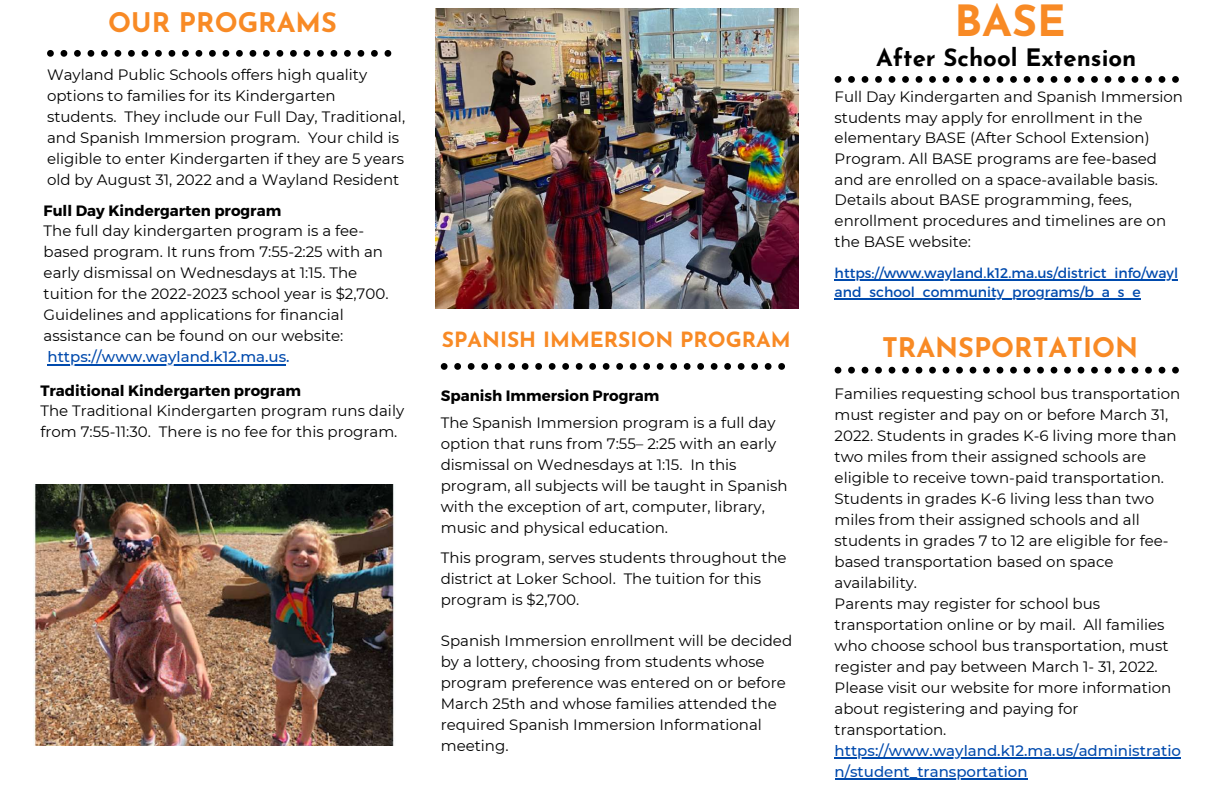
<style>
.page{position:relative;width:1224px;height:792px;background:#fff}
.page>*{position:absolute;margin:0;border:0;box-sizing:border-box;transform-origin:0 0}
.t1{font:700 43px "Josefin Sans";color:#f88a25}
.t2{font:700 27px "Josefin Sans";color:#f88a25}
.t3{font:700 24px "Josefin Sans";color:#000}
.t4{font:700 21px "Josefin Sans";color:#f88a25}
.t5{font:15px/21px "Montserrat";color:#000}
.t6{font:500 15px/21px "Montserrat";color:#004aad}
.t7{font:700 15px "Montserrat";color:#000}
.t8{font:14px/19.3px "Montserrat";color:#004aad}
</style>
<div class="page">
<svg style="left:47px;top:50px;width:344px;height:7px"></svg>
<img style="left:34px;top:484px;width:361px;height:261px">
<img style="left:436px;top:9px;width:362px;height:300px">
<svg style="left:441px;top:363px;width:344px;height:7px"></svg>
<svg style="left:835px;top:76px;width:344px;height:7px"></svg>
<svg style="left:835px;top:367px;width:344px;height:7px"></svg>
<hr style="left:48px;top:364px;width:238px;height:1px;background:#004aad">
<hr style="left:835px;top:279px;width:343px;height:2px;background:#004aad">
<hr style="left:835px;top:299px;width:306px;height:1px;background:#004aad">
<hr style="left:835px;top:757px;width:346px;height:2px;background:#004aad">
<hr style="left:835px;top:778px;width:193px;height:2px;background:#004aad">
<h2 class="t2" style="left:108px;top:11px;width:230px">OUR PROGRAMS</h2>
<p class="t5" style="left:47px;top:64px;width:360px">Wayland Public Schools offers high quality options to families for its Kindergarten students. They include our Full Day, Traditional, and Spanish Immersion program. Your child is eligible to enter Kindergarten if they are 5 years old by August 31, 2022 and a Wayland Resident</p>
<p class="t7" style="left:44px;top:201px;width:239px">Full Day Kindergarten program</p>
<p class="t5" style="left:44px;top:221px;width:346px">The full day kindergarten program is a fee&shy;based program. It runs from 7:55-2:25 with an early dismissal on Wednesdays at 1:15. The tuition for the 2022-2023 school year is $2,700.<br>Guidelines and applications for financial assistance can be found on our website:</p>
<p class="t6" style="left:48px;top:347px;width:244px">https://www.wayland.k12.ma.us.</p>
<p class="t7" style="left:40px;top:381px;width:262px">Traditional Kindergarten program</p>
<p class="t5" style="left:40px;top:401px;width:365px">The Traditional Kindergarten program runs daily from 7:55-11:30. There is no fee for this program.</p>
<h3 class="t4" style="left:442px;top:332px;width:350px">SPANISH IMMERSION PROGRAM</h3>
<p class="t7" style="left:441px;top:386px;width:220px">Spanish Immersion Program</p>
<p class="t5" style="left:441px;top:413px;width:349px">The Spanish Immersion program is a full day option that runs from 7:55– 2:25 with an early dismissal on Wednesdays at 1:15. In this program, all subjects will be taught in Spanish with the exception of art, computer, library, music and physical education.</p>
<p class="t5" style="left:441px;top:547px;width:347px">This program, serves students throughout the district at Loker School. The tuition for this program is $2,700.</p>
<p class="t5" style="left:441px;top:631px;width:353px">Spanish Immersion enrollment will be decided by a lottery, choosing from students whose program preference was entered on or before March 25th and whose families attended the required Spanish Immersion Informational meeting.</p>
<h1 class="t1" style="left:954px;top:4px;width:113px">BASE</h1>
<h3 class="t3" style="left:876px;top:48px;width:262px">After School Extension</h3>
<p class="t5" style="left:835px;top:86px;width:350px;line-height:20.7px">Full Day Kindergarten and Spanish Immersion students may apply for enrollment in the elementary BASE (After School Extension)<br>Program. All BASE programs are fee-based and are enrolled on a space-available basis.<br>Details about BASE programming, fees, enrollment procedures and timelines are on the BASE website:</p>
<p class="t8" style="left:835px;top:263px;width:345px">https://www.wayland.k12.ma.us/district_info/wayl and_school_community_programs/b_a_s_e</p>
<h2 class="t2" style="left:882px;top:337px;width:258px">TRANSPORTATION</h2>
<p class="t5" style="left:835px;top:383px;width:347px">Families requesting school bus transportation must register and pay on or before March 31, 2022. Students in grades K-6 living more than two miles from their assigned schools are eligible to receive town-paid transportation.<br>Students in grades K-6 living less than two miles from their assigned schools and all students in grades 7 to 12 are eligible for fee&shy;based transportation based on space availability.<br>Parents may register for school bus transportation online or by mail. All families who choose school bus transportation, must register and pay between March 1- 31, 2022.<br>Please visit our website for more information about registering and paying for transportation.</p>
<p class="t6" style="left:835px;top:740px;width:348px">https://www.wayland.k12.ma.us/administratio n/student_transportation</p>
</div>
